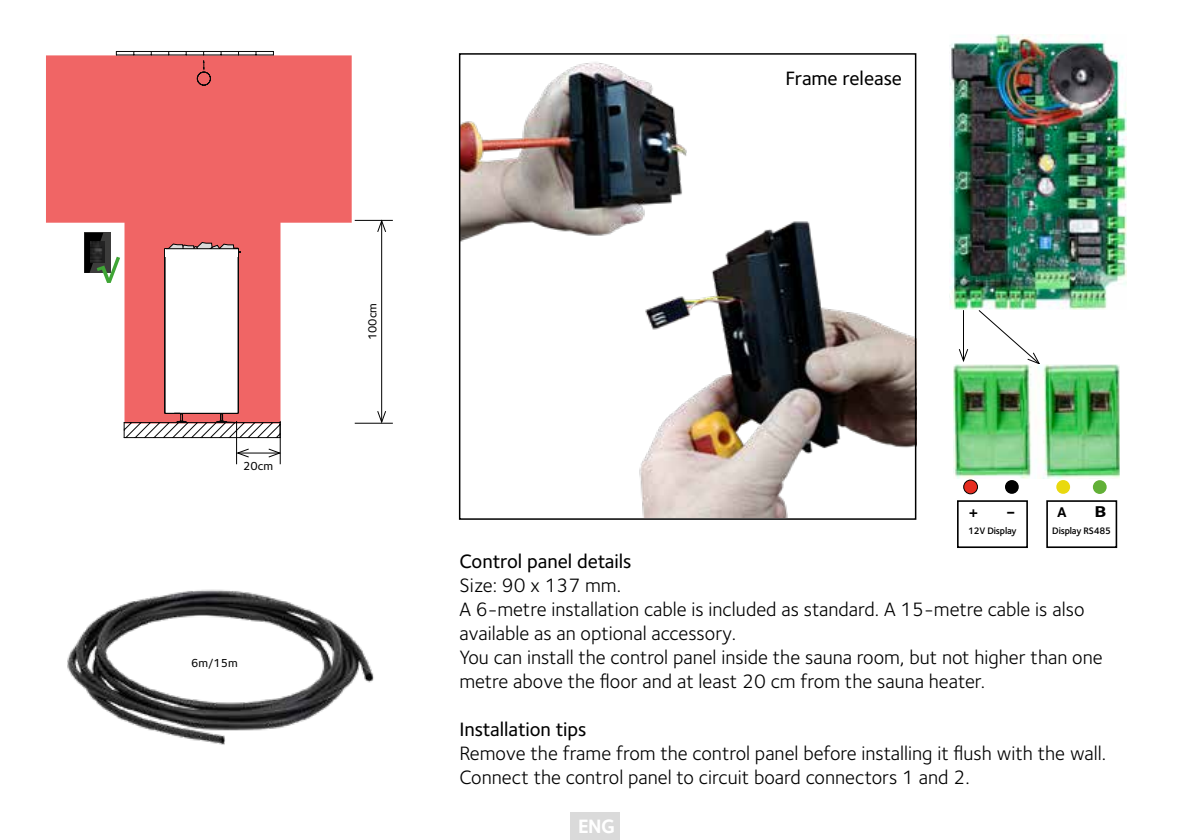
<style>
.page{position:relative;width:1191px;height:840px;background:#fff}
.page>*{position:absolute;margin:0;border:0;box-sizing:border-box;transform-origin:0 0}
.t1{font:20px/24px "Foundry Sterling OT2";color:#000}
.t2{font:500 20px "Foundry Sterling OT2";color:#000}
.t3{font:700 20px "Foundry Sterling OT2";color:#fff}
.t4{font:700 16.2px "Foundry Sterling OT2";color:#000;scale:1.25 1}
.t5{font:700 14.6px "Foundry Sterling OT2";color:#000}
.t6{font:500 12px "Foundry Sterling OT2";color:#000}
.t7{font:600 9.6px "Foundry Sterling OT2";letter-spacing:-.02em;color:#000}
</style>
<div class="page">
<img style="left:67px;top:589px;width:307px;height:156px">
<div style="left:46px;top:55px;width:306px;height:178px;background:#f06565"></div>
<svg style="left:115px;top:51px;width:166px;height:387px"></svg>
<hr style="left:280px;top:421px;width:1px;height:43px;background:#000">
<hr style="left:236px;top:421px;width:1px;height:43px;background:#000">
<hr style="left:238px;top:452px;width:42px;height:1px;background:#000">
<svg style="left:236px;top:448px;width:13px;height:9px"></svg>
<svg style="left:268px;top:448px;width:13px;height:9px"></svg>
<hr style="left:355px;top:220px;width:38px;height:1px;background:#000">
<hr style="left:355px;top:422px;width:38px;height:1px;background:#000">
<hr style="left:381px;top:221px;width:1px;height:201px;background:#000">
<svg style="left:377px;top:410px;width:9px;height:13px"></svg>
<svg style="left:377px;top:219px;width:9px;height:13px"></svg>
<svg style="left:164px;top:55px;width:104px;height:368px"></svg>
<div style="left:165px;top:249px;width:73px;height:7px;background:#fff"></div>
<hr style="left:165px;top:248px;width:73px;height:1px;background:#000">
<svg style="left:84px;top:233px;width:36px;height:50px"></svg>
<img style="left:90px;top:241px;width:14px;height:21px">
<hr style="left:963px;top:310px;width:1px;height:50px;background:#000">
<svg style="left:958px;top:349px;width:10px;height:13px"></svg>
<svg style="left:977px;top:309px;width:63px;height:55px"></svg>
<div style="left:957px;top:500px;width:71px;height:47px;border:2px solid #000"></div>
<div style="left:1046px;top:500px;width:71px;height:47px;border:2px solid #000"></div>
<div style="left:1056px;top:480px;width:14px;height:13px;background:#e9d90f;border-radius:50%"></div>
<div style="left:1005px;top:480px;width:13px;height:13px;background:#000;border-radius:50%"></div>
<div style="left:963px;top:480px;width:14px;height:13px;background:#e62d20;border-radius:50%"></div>
<div style="left:963px;top:479px;width:14px;height:14px;border:1px solid #000;border-radius:50%"></div>
<img style="left:950px;top:34px;width:176px;height:275px">
<img style="left:953px;top:364px;width:166px;height:114px">
<div style="left:1092px;top:480px;width:14px;height:13px;background:#62b037;border-radius:50%"></div>
<img style="left:462px;top:62px;width:225px;height:180px">
<img style="left:631px;top:207px;width:282px;height:309px">
<div style="left:459px;top:53px;width:457px;height:466px;border:2px solid #000"></div>
<div style="left:570px;top:811px;width:50px;height:28px;background:#dadada"></div>
<p class="t6" style="left:243px;top:456px;width:31px">20cm</p>
<p class="t6" style="left:191px;top:653px;width:48px">6m/15m</p>
<p class="t2" style="left:785px;top:63px;width:118px">Frame release</p>
<p class="t6" style="left:363px;top:340px;width:39px;rotate:-90deg">100cm</p>
<p class="t5" style="left:969px;top:500px;width:11px">+</p>
<p class="t4" style="left:1006px;top:498px;width:10px">-</p>
<p class="t7" style="left:968px;top:522px;width:50px">12V Display</p>
<p class="t5" style="left:1057px;top:500px;width:11px">A</p>
<p class="t4" style="left:1094px;top:498px;width:11px">B</p>
<p class="t7" style="left:1052px;top:522px;width:60px">Display RS485</p>
<p class="t2" style="left:459px;top:546px;width:173px">Control panel details</p>
<p class="t1" style="left:459px;top:571px;width:645px">Size: 90 x 137 mm.<br>A 6-metre installation cable is included as standard. A 15-metre cable is also available as an optional accessory.<br>You can install the control panel inside the sauna room, but not higher than one metre above the floor and at least 20 cm from the sauna heater.</p>
<p class="t2" style="left:459px;top:714px;width:129px">Installation tips</p>
<p class="t1" style="left:459px;top:739px;width:648px">Remove the frame from the control panel before installing it flush with the wall.<br>Connect the control panel to circuit board connectors 1 and 2.</p>
<p class="t3" style="left:578px;top:810px;width:39px">ENG</p>
</div>
